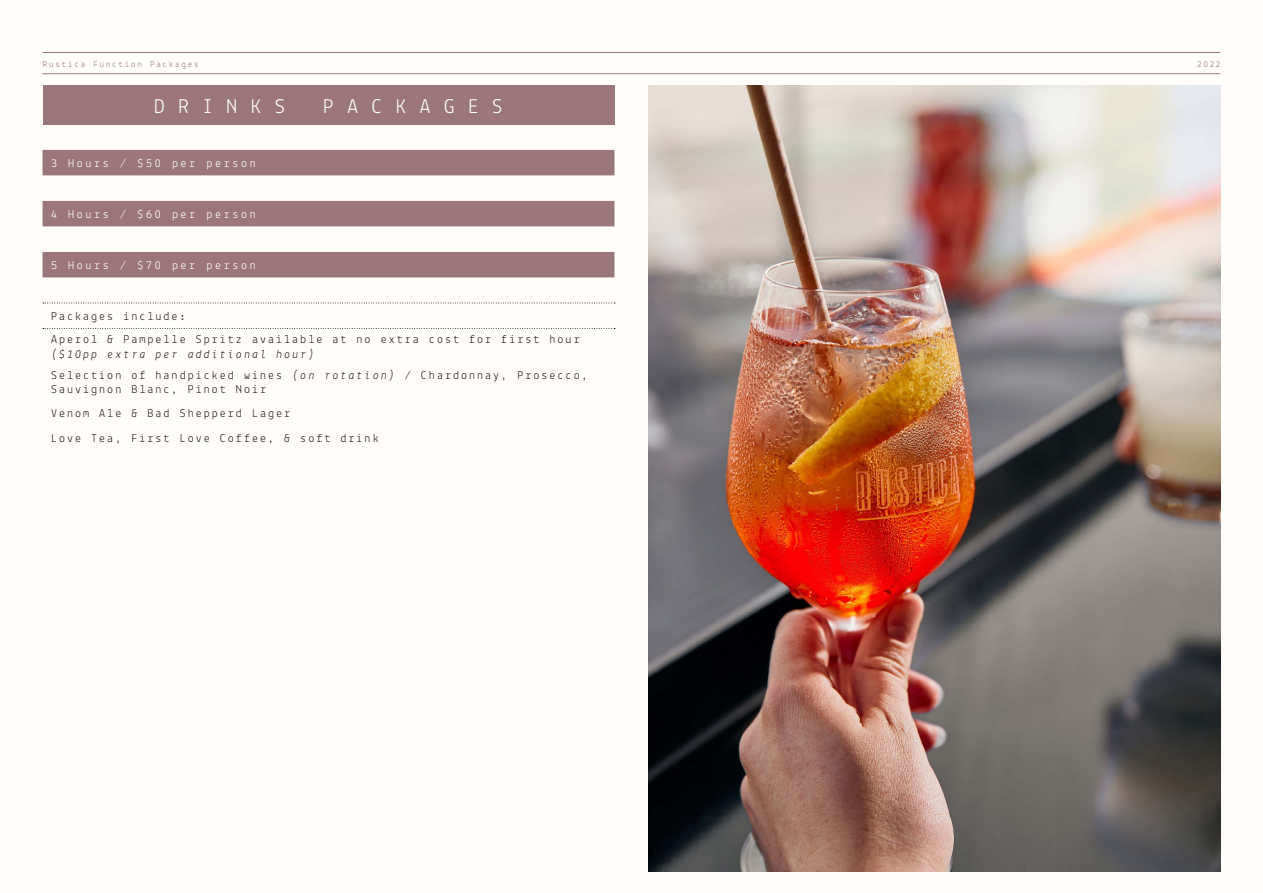
<style>
.page{position:relative;width:1263px;height:893px;background:#fffefa}
.page>*{position:absolute;margin:0;border:0;box-sizing:border-box;transform-origin:0 0}
.t1{font:21px "Lekton";letter-spacing:.65em;color:#fff}
.t2{font:12px/14.4px "Lekton";letter-spacing:.17em;color:#231f20}
.t3{font:12px "Lekton";letter-spacing:.22em;color:#fff}
.t4{font:9px "Lekton";letter-spacing:.2em;color:#9b777b}
.s1{font-style:italic}
</style>
<div class="page">
<hr style="left:43px;top:73px;width:1177px;height:1px;background:#9b777b">
<hr style="left:43px;top:52px;width:1177px;height:1px;background:#9b777b">
<img style="left:648px;top:85px;width:572px;height:787px">
<svg style="left:43px;top:150px;width:571px;height:127px;fill:#9b777b"></svg>
<svg style="left:43px;top:303px;width:572px;height:1px"></svg>
<svg style="left:43px;top:328px;width:572px;height:1px"></svg>
<div style="left:43px;top:85px;width:571px;height:40px;background:#9b777b"></div>
<p class="t4" style="left:43px;top:58px;width:157px">Rustica Function Packages</p>
<p class="t4" style="left:1197px;top:58px;width:25px">2022</p>
<p class="t1" style="left:154px;top:93px;width:133px">DRINKS</p>
<p class="t1" style="left:323px;top:93px;width:181px">PACKAGES</p>
<p class="t3" style="left:51px;top:156px;width:206px">3 Hours / $50 per person</p>
<p class="t3" style="left:51px;top:207px;width:206px">4 Hours / $60 per person</p>
<p class="t3" style="left:51px;top:258px;width:206px">5 Hours / $70 per person</p>
<p class="t2" style="left:51px;top:309px;width:136px">Packages include:</p>
<p class="t2" style="left:51px;top:332px;width:530px">Aperol &amp; Pampelle Spritz available at no extra cost for first hour <span class="s1">($10pp extra per additional hour)</span></p>
<p class="t2" style="left:51px;top:368px;width:538px">Selection of handpicked wines <span class="s1">(on rotation)</span> / Chardonnay, Prosecco,<br>Sauvignon Blanc, Pinot Noir</p>
<p class="t2" style="left:51px;top:405px;width:241px">Venom Ale &amp; Bad Shepperd Lager</p>
<p class="t2" style="left:51px;top:431px;width:329px">Love Tea, First Love Coffee, &amp; soft drink</p>
</div>
